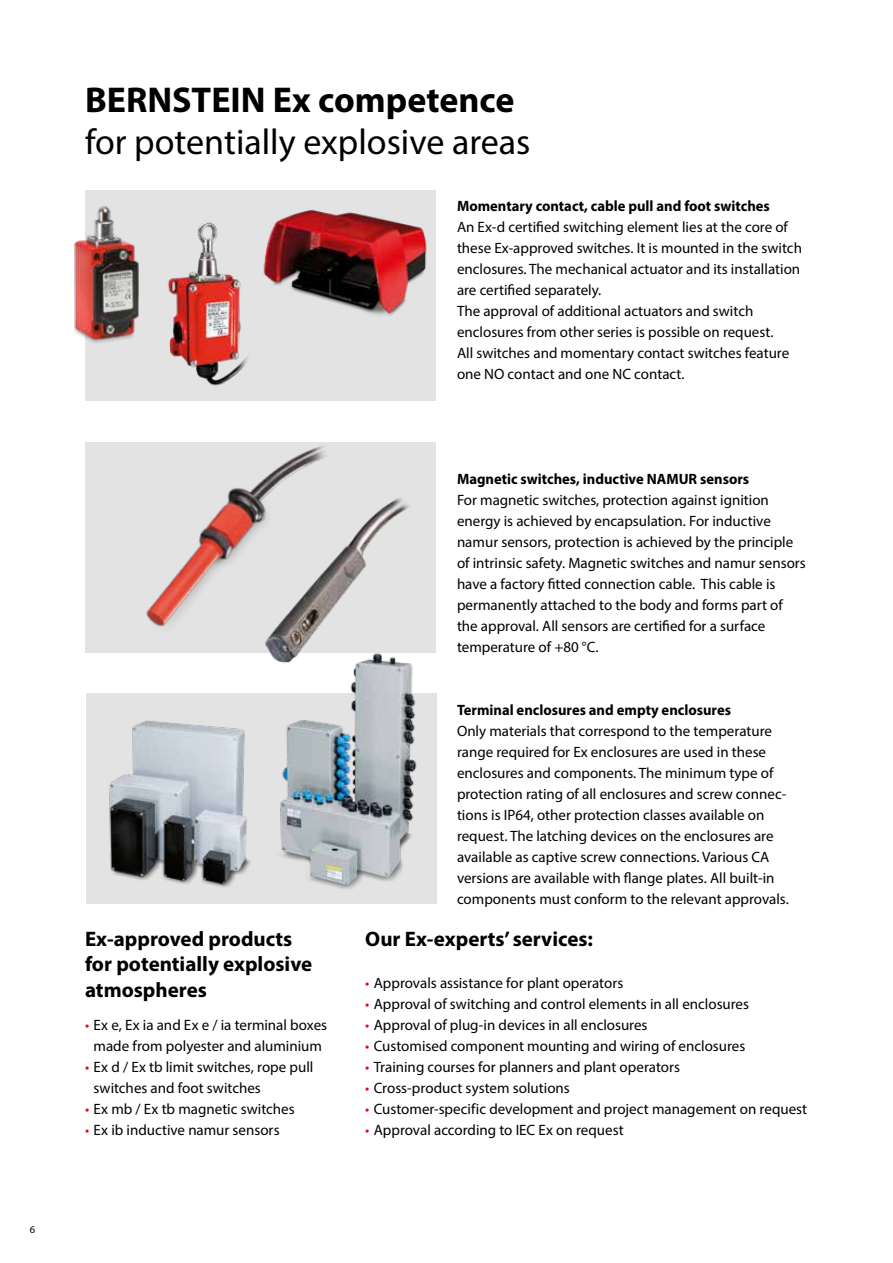
<style>
.page{position:relative;width:893px;height:1263px;background:#fff}
.page>*{position:absolute;margin:0;border:0;box-sizing:border-box;transform-origin:0 0}
.t1{font:36px "Myriad Pro";color:#000}
.t2{font:700 36px "Myriad Pro";color:#000}
.t3{font:700 21px/25.2px "Myriad Pro";color:#000}
.t4{font:15px/21px "Myriad Pro";color:#000}
.t5{font:700 15px "Myriad Pro";color:#000}
.t6{font:10.5px "Myriad Pro";color:#000}
.s1{color:#e30613}
</style>
<div class="page">
<div style="left:85px;top:190px;width:351px;height:210px;background:#e3e3e3"></div>
<div style="left:85px;top:442px;width:351px;height:210px;background:#e3e3e3"></div>
<div style="left:86px;top:693px;width:351px;height:210px;background:#e3e3e3"></div>
<img style="left:109px;top:720px;width:142px;height:167px">
<img style="left:280px;top:652px;width:156px;height:237px">
<img style="left:168px;top:222px;width:80px;height:164px">
<img style="left:74px;top:206px;width:65px;height:137px">
<img style="left:243px;top:209px;width:184px;height:115px">
<img style="left:146px;top:446px;width:180px;height:181px">
<img style="left:253px;top:478px;width:161px;height:195px">
<p class="t6" style="left:30px;top:1223px;width:7px">6</p>
<h1 class="t2" style="left:85px;top:76px;width:431px">BERNSTEIN Ex competence</h1>
<h1 class="t1" style="left:85px;top:120px;width:447px">for potentially explosive areas</h1>
<p class="t5" style="left:457px;top:196px;width:314px">Momentary contact, cable pull and foot switches</p>
<p class="t4" style="left:457px;top:216px;width:346px">An Ex-d certified switching element lies at the core of these Ex-approved switches. It is mounted in the switch enclosures. The mechanical actuator and its installation are certified separately.<br>The approval of additional actuators and switch enclosures from other series is possible on request.<br>All switches and momentary contact switches feature one NO contact and one NC contact.</p>
<p class="t5" style="left:457px;top:469px;width:294px">Magnetic switches, inductive NAMUR sensors</p>
<p class="t4" style="left:457px;top:489px;width:350px">For magnetic switches, protection against ignition energy is achieved by encapsulation. For inductive namur sensors, protection is achieved by the principle of intrinsic safety. Magnetic switches and namur sensors have a factory fitted connection cable. This cable is permanently attached to the body and forms part of the approval. All sensors are certified for a surface temperature of +80 °C.</p>
<h2 class="t3" style="left:85px;top:926px;width:229px">Ex-approved products for potentially explosive atmospheres</h2>
<p class="t4" style="left:85px;top:1014px;width:244px;text-align:center"><span class="s1">•</span> Ex e, Ex ia and Ex e / ia terminal boxes made from polyester and aluminium</p>
<p class="t4" style="left:94px;top:1056px;width:221px;text-indent:-9px"><span class="s1">•</span> Ex d / Ex tb limit switches, rope pull switches and foot switches</p>
<p class="t4" style="left:85px;top:1098px;width:211px"><span class="s1">•</span> Ex mb / Ex tb magnetic switches</p>
<p class="t4" style="left:85px;top:1119px;width:196px"><span class="s1">•</span> Ex ib inductive namur sensors</p>
<p class="t5" style="left:457px;top:700px;width:276px">Terminal enclosures and empty enclosures</p>
<p class="t4" style="left:457px;top:720px;width:333px">Only materials that correspond to the temperature range required for Ex enclosures are used in these enclosures and components. The minimum type of protection rating of all enclosures and screw connec&shy;tions is IP64, other protection classes available on request. The latching devices on the enclosures are available as captive screw connections. Various CA versions are available with flange plates. All built-in components must conform to the relevant approvals.</p>
<h2 class="t3" style="left:365px;top:926px;width:229px">Our Ex-experts’ services:</h2>
<p class="t4" style="left:365px;top:972px;width:260px"><span class="s1">•</span> Approvals assistance for plant operators</p>
<p class="t4" style="left:365px;top:993px;width:385px"><span class="s1">•</span> Approval of switching and control elements in all enclosures</p>
<p class="t4" style="left:365px;top:1014px;width:284px"><span class="s1">•</span> Approval of plug-in devices in all enclosures</p>
<p class="t4" style="left:365px;top:1035px;width:382px"><span class="s1">•</span> Customised component mounting and wiring of enclosures</p>
<p class="t4" style="left:365px;top:1056px;width:316px"><span class="s1">•</span> Training courses for planners and plant operators</p>
<p class="t4" style="left:365px;top:1077px;width:206px"><span class="s1">•</span> Cross-product system solutions</p>
<p class="t4" style="left:365px;top:1098px;width:443px"><span class="s1">•</span> Customer-specific development and project management on request</p>
<p class="t4" style="left:365px;top:1119px;width:260px"><span class="s1">•</span> Approval according to IEC Ex on request</p>
</div>
